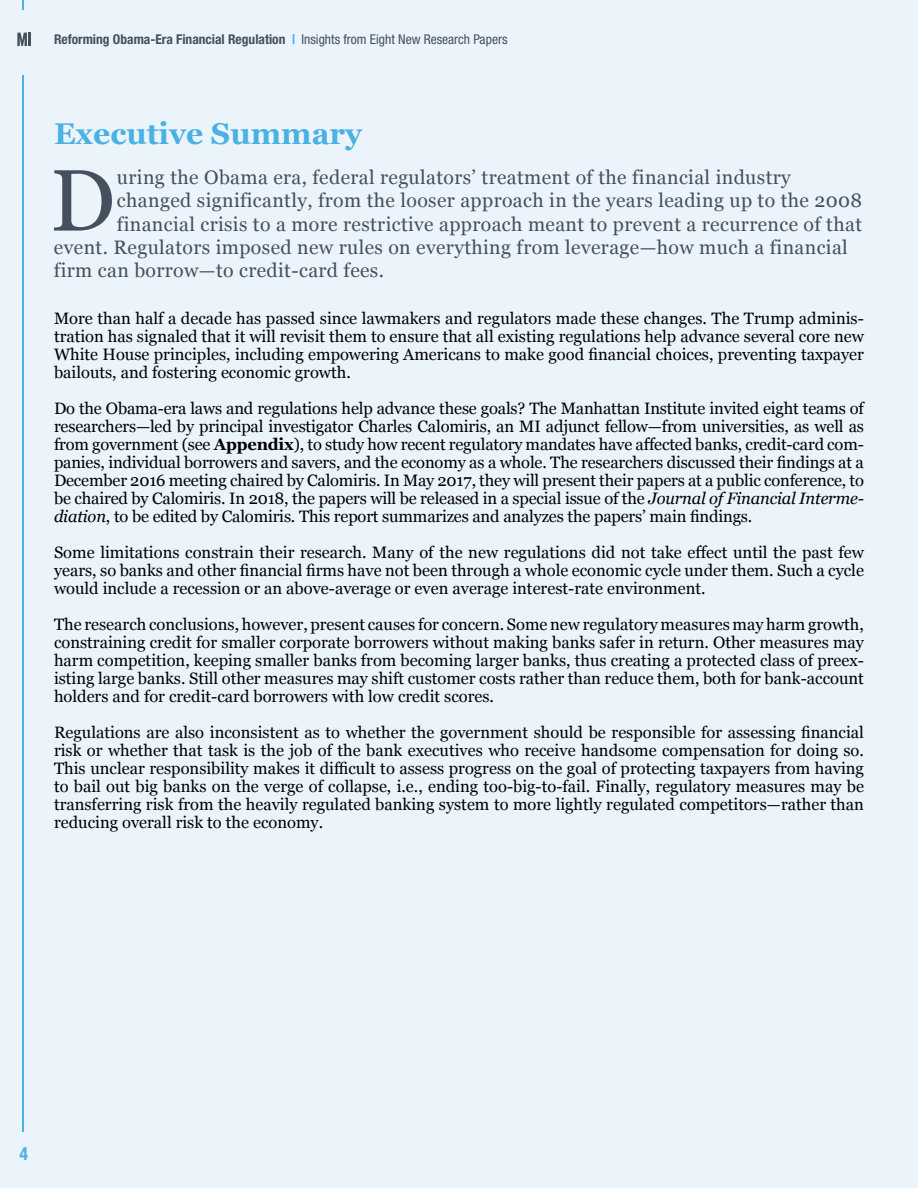
<style>
.page{position:relative;width:918px;height:1188px;background:#ebf3fb}
.page>*{position:absolute;margin:0;border:0;box-sizing:border-box;transform-origin:0 0}
.t1{font:87px "Georgia";color:#45505f}
.t2{font:700 30px "Georgia";color:#4ab1e4}
.t3{font:19.5px "Georgia";letter-spacing:.02em;color:#45505f}
.t4{font:700 condensed 18px "Helvetica Neue LT Pro";color:#4ab1e4}
.t5{font:16.5px/18px "Georgia";color:#000;text-align:justify}
.t6{font:700 condensed 13.5px "Helvetica Neue LT Pro";color:#45505f}
.s1{color:#4ab1e4}
.s2{font-weight:400}
.s3{font-weight:700}
.s4{font-style:italic}
</style>
<div class="page">
<svg style="left:17px;top:33px;width:14px;height:13px"></svg>
<hr style="left:23px;top:75px;width:1px;height:1056px;background:#4ab1e4">
<p class="t6" style="left:54px;top:31px;width:455px">Reforming Obama-Era Financial Regulation <span class="s1">|</span> <span class="s2">Insights from Eight New Research Papers</span></p>
<h2 class="t2" style="left:54px;top:111px;width:310px">Executive Summary</h2>
<h1 class="t1" style="left:50px;top:137px;width:67px">D</h1>
<p class="t3" style="left:117px;top:163px;width:675px">uring the Obama era, federal regulators’ treatment of the financial industry</p>
<p class="t3" style="left:117px;top:186px;width:747px">changed significantly, from the looser approach in the years leading up to the 2008</p>
<p class="t3" style="left:117px;top:210px;width:747px">financial crisis to a more restrictive approach meant to prevent a recurrence of that</p>
<p class="t3" style="left:54px;top:233px;width:795px">event. Regulators imposed new rules on everything from leverage—how much a financial</p>
<p class="t3" style="left:54px;top:256px;width:332px">firm can borrow—to credit-card fees.</p>
<p class="t5" style="left:54px;top:309px;width:811px">More than half a decade has passed since lawmakers and regulators made these changes. The Trump adminis&shy;tration has signaled that it will revisit them to ensure that all existing regulations help advance several core new White House principles, including empowering Americans to make good financial choices, preventing taxpayer bailouts, and fostering economic growth.</p>
<p class="t5" style="left:54px;top:399px;width:812px">Do the Obama-era laws and regulations help advance these goals? The Manhattan Institute invited eight teams of researchers—led by principal investigator Charles Calomiris, an MI adjunct fellow—from universities, as well as from government (see <span class="s3">Appendix</span>), to study how recent regulatory mandates have affected banks, credit-card com&shy;panies, individual borrowers and savers, and the economy as a whole. The researchers discussed their findings at a December 2016 meeting chaired by Calomiris. In May 2017, they will present their papers at a public conference, to be chaired by Calomiris. In 2018, the papers will be released in a special issue of the <span class="s4">Journal of Financial Interme&shy;diation</span>, to be edited by Calomiris. This report summarizes and analyzes the papers’ main findings.</p>
<p class="t5" style="left:54px;top:543px;width:811px">Some limitations constrain their research. Many of the new regulations did not take effect until the past few years, so banks and other financial firms have not been through a whole economic cycle under them. Such a cycle would include a recession or an above-average or even average interest-rate environment.</p>
<p class="t5" style="left:54px;top:615px;width:812px">The research conclusions, however, present causes for concern. Some new regulatory measures may harm growth, constraining credit for smaller corporate borrowers without making banks safer in return. Other measures may harm competition, keeping smaller banks from becoming larger banks, thus creating a protected class of preex&shy;isting large banks. Still other measures may shift customer costs rather than reduce them, both for bank-account holders and for credit-card borrowers with low credit scores.</p>
<p class="t5" style="left:54px;top:723px;width:812px">Regulations are also inconsistent as to whether the government should be responsible for assessing financial risk or whether that task is the job of the bank executives who receive handsome compensation for doing so.<br>This unclear responsibility makes it difficult to assess progress on the goal of protecting taxpayers from having to bail out big banks on the verge of collapse, i.e., ending too-big-to-fail. Finally, regulatory measures may be transferring risk from the heavily regulated banking system to more lightly regulated competitors—rather than reducing overall risk to the economy.</p>
<p class="t4" style="left:20px;top:1143px;width:10px">4</p>
</div>
